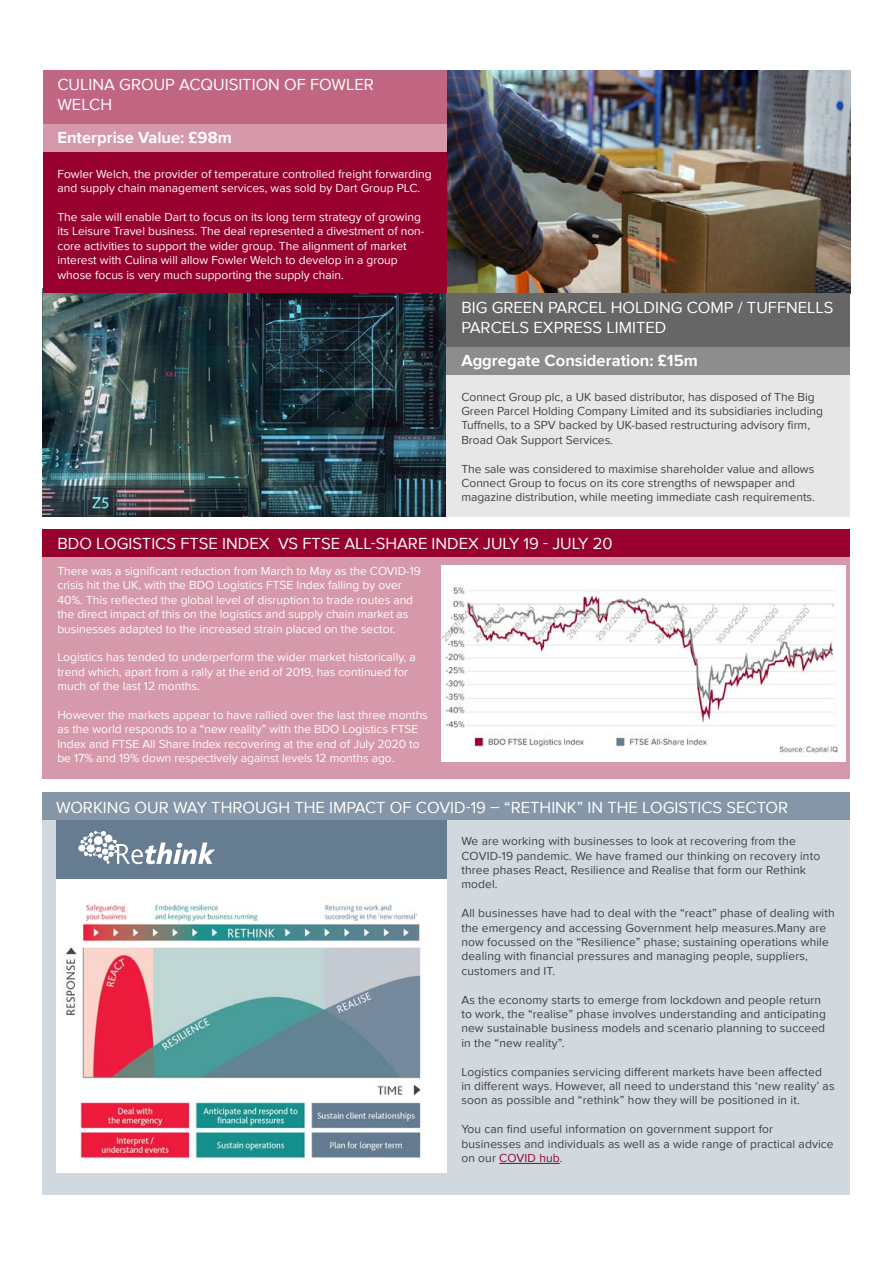
<style>
.page{position:relative;width:893px;height:1263px;background:#fff}
.page>*{position:absolute;margin:0;border:0;box-sizing:border-box;transform-origin:0 0}
.t1{font:16.5px/19.8px "Proxima Nova";color:#fff}
.t2{font:700 16.5px "Proxima Nova";color:#fff}
.t3{font:12px/14.4px "Proxima Nova";letter-spacing:.01em;color:#404040}
.t4{font:12px/14.4px "Proxima Nova";color:#fff}
.s1{color:#98002e}
</style>
<div class="page">
<div style="left:43px;top:792px;width:807px;height:403px;background:#d1d8de"></div>
<div style="left:56px;top:820px;width:390px;height:59px;background:#657c91"></div>
<div style="left:43px;top:792px;width:807px;height:28px;background:#8496a7"></div>
<hr style="left:499px;top:1163px;width:61px;height:1px;background:#98002e">
<div style="left:56px;top:880px;width:390px;height:293px;background:#fff"></div>
<img style="left:65px;top:902px;width:356px;height:259px">
<svg style="left:78px;top:831px;width:137px;height:33px"></svg>
<img style="left:43px;top:292px;width:403px;height:224px">
<img style="left:446px;top:70px;width:404px;height:223px">
<div style="left:43px;top:152px;width:403px;height:140px;background:#98002e"></div>
<div style="left:43px;top:70px;width:403px;height:53px;background:#c16682"></div>
<div style="left:43px;top:124px;width:403px;height:28px;background:#d699ab"></div>
<div style="left:446px;top:375px;width:404px;height:141px;background:#e7e7e7"></div>
<div style="left:446px;top:293px;width:404px;height:53px;background:#666"></div>
<div style="left:446px;top:347px;width:404px;height:28px;background:#8d8d8d"></div>
<div style="left:43px;top:529px;width:807px;height:28px;background:#98002e"></div>
<div style="left:43px;top:557px;width:807px;height:221px;background:#d699ab"></div>
<img style="left:441px;top:566px;width:404px;height:195px">
<h1 class="t1" style="left:57px;top:74px;width:318px">CULINA GROUP ACQUISITION OF FOWLER<br>WELCH</h1>
<h1 class="t2" style="left:57px;top:125px;width:176px">Enterprise Value: £98m</h1>
<p class="t4" style="left:57px;top:166px;width:376px">Fowler Welch, the provider of temperature controlled freight forwarding and supply chain management services, was sold by Dart Group PLC.</p>
<p class="t4" style="left:57px;top:209px;width:369px">The sale will enable Dart to focus on its long term strategy of growing its Leisure Travel business. The deal represented a divestment of non&shy;core activities to support the wider group. The alignment of market interest with Culina will allow Fowler Welch to develop in a group whose focus is very much supporting the supply chain.</p>
<h1 class="t1" style="left:461px;top:297px;width:374px">BIG GREEN PARCEL HOLDING COMP / TUFFNELLS<br>PARCELS EXPRESS LIMITED</h1>
<h1 class="t2" style="left:461px;top:348px;width:238px">Aggregate Consideration: £15m</h1>
<p class="t3" style="left:461px;top:389px;width:363px">Connect Group plc, a UK based distributor, has disposed of The Big Green Parcel Holding Company Limited and its subsidiaries including Tuffnells, to a SPV backed by UK-based restructuring advisory firm, Broad Oak Support Services.</p>
<p class="t3" style="left:461px;top:461px;width:355px">The sale was considered to maximise shareholder value and allows<br>Connect Group to focus on its core strengths of newspaper and magazine distribution, while meeting immediate cash requirements.</p>
<h1 class="t1" style="left:57px;top:533px;width:557px">BDO LOGISTICS FTSE INDEX VS FTSE ALL-SHARE INDEX JULY 19 - JULY 20</h1>
<p class="t4" style="left:57px;top:563px;width:365px">There was a significant reduction from March to May as the COVID-19 crisis hit the UK, with the BDO Logistics FTSE Index falling by over 40%. This reflected the global level of disruption to trade routes and the direct impact of this on the logistics and supply chain market as businesses adapted to the increased strain placed on the sector.</p>
<p class="t4" style="left:57px;top:650px;width:360px">Logistics has tended to underperform the wider market historically, a trend which, apart from a rally at the end of 2019, has continued for much of the last 12 months.</p>
<p class="t4" style="left:57px;top:707px;width:372px">However the markets appear to have rallied over the last three months as the world responds to a “new reality” with the BDO Logistics FTSE Index and FTSE All Share Index recovering at the end of July 2020 to be 17% and 19% down respectively against levels 12 months ago.</p>
<h1 class="t1" style="left:56px;top:796px;width:734px">WORKING OUR WAY THROUGH THE IMPACT OF COVID-19 – “RETHINK” IN THE LOGISTICS SECTOR</h1>
<p class="t3" style="left:461px;top:833px;width:360px">We are working with businesses to look at recovering from the COVID-19 pandemic. We have framed our thinking on recovery into three phases React, Resilience and Realise that form our Rethink model.</p>
<p class="t3" style="left:461px;top:905px;width:375px">All businesses have had to deal with the “react” phase of dealing with the emergency and accessing Government help measures.Many are now focussed on the “Resilience” phase; sustaining operations while dealing with financial pressures and managing people, suppliers, customers and IT.</p>
<p class="t3" style="left:461px;top:992px;width:366px">As the economy starts to emerge from lockdown and people return to work, the “realise” phase involves understanding and anticipating new sustainable business models and scenario planning to succeed in the “new reality”.</p>
<p class="t3" style="left:461px;top:1064px;width:375px">Logistics companies servicing different markets have been affected<br>in different ways. However, all need to understand this ‘new reality’ as soon as possible and “rethink” how they will be positioned in it.</p>
<p class="t3" style="left:461px;top:1121px;width:374px">You can find useful information on government support for businesses and individuals as well as a wide range of practical advice on our <span class="s1">COVID hub</span>.</p>
</div>
